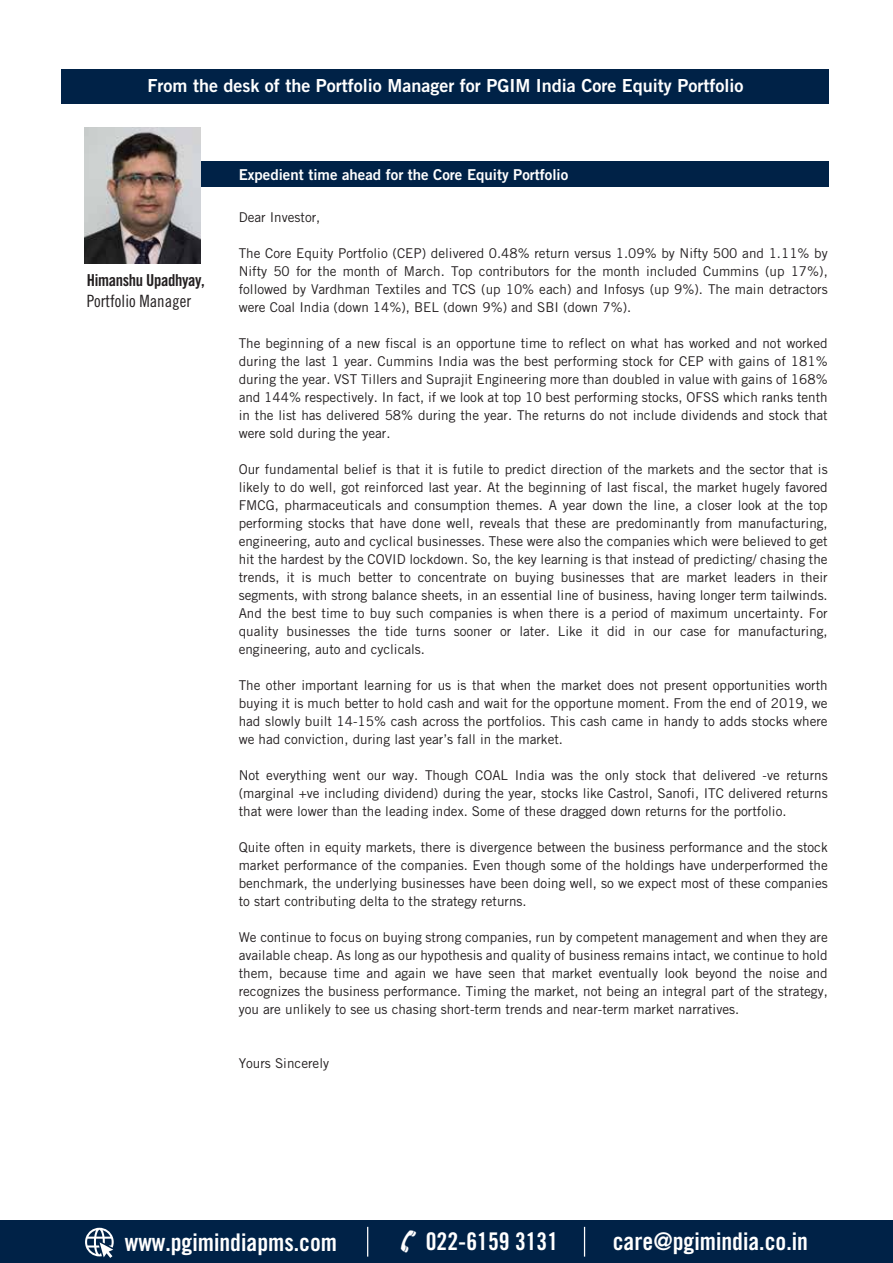
<style>
.page{position:relative;width:893px;height:1263px;background:#fff}
.page>*{position:absolute;margin:0;border:0;box-sizing:border-box;transform-origin:0 0}
.t1{font:700 condensed 24.3px "Prudential Modern";color:#fff}
.t2{font:700 18px "Prudential Modern";color:#fff}
.t3{font:condensed 16.95px "Prudential Modern";color:#231f20}
.t4{font:700 condensed 16.5px "Prudential Modern";letter-spacing:-.02em;color:#231f20}
.t5{font:700 15px "Prudential Modern";color:#fff}
.t6{font:500 13.5px/18px "Prudential Modern";color:#231f20;text-align:justify}
</style>
<div class="page">
<div style="left:0;top:1220px;width:893px;height:43px;background:#002247"></div>
<svg style="left:85px;top:1228px;width:29px;height:30px"></svg>
<svg style="left:367px;top:1227px;width:1px;height:29px"></svg>
<svg style="left:584px;top:1227px;width:1px;height:29px"></svg>
<div style="left:62px;top:69px;width:767px;height:34px;background:#002247"></div>
<div style="left:196px;top:161px;width:633px;height:26px;background:#002247"></div>
<img style="left:85px;top:128px;width:115px;height:136px">
<h2 class="t2" style="left:148px;top:74px;width:597px">From the desk of the Portfolio Manager for PGIM India Core Equity Portfolio</h2>
<p class="t4" style="left:87px;top:270px;width:120px">Himanshu Upadhyay,</p>
<p class="t3" style="left:87px;top:291px;width:106px">Portfolio Manager</p>
<p class="t5" style="left:239px;top:165px;width:331px">Expedient time ahead for the Core Equity Portfolio</p>
<p class="t6" style="left:239px;top:208px;width:83px">Dear Investor,</p>
<p class="t6" style="left:239px;top:244px;width:591px">The Core Equity Portfolio (CEP) delivered 0.48% return versus 1.09% by Nifty 500 and 1.11% by Nifty 50 for the month of March. Top contributors for the month included Cummins (up 17%), followed by Vardhman Textiles and TCS (up 10% each) and Infosys (up 9%). The main detractors were Coal India (down 14%), BEL (down 9%) and SBI (down 7%).</p>
<p class="t6" style="left:239px;top:334px;width:591px">The beginning of a new fiscal is an opportune time to reflect on what has worked and not worked during the last 1 year. Cummins India was the best performing stock for CEP with gains of 181% during the year. VST Tillers and Suprajit Engineering more than doubled in value with gains of 168% and 144% respectively. In fact, if we look at top 10 best performing stocks, OFSS which ranks tenth in the list has delivered 58% during the year. The returns do not include dividends and stock that were sold during the year.</p>
<p class="t6" style="left:239px;top:460px;width:591px">Our fundamental belief is that it is futile to predict direction of the markets and the sector that is likely to do well, got reinforced last year. At the beginning of last fiscal, the market hugely favored FMCG, pharmaceuticals and consumption themes. A year down the line, a closer look at the top performing stocks that have done well, reveals that these are predominantly from manufacturing, engineering, auto and cyclical businesses. These were also the companies which were believed to get hit the hardest by the COVID lockdown. So, the key learning is that instead of predicting/ chasing the trends, it is much better to concentrate on buying businesses that are market leaders in their segments, with strong balance sheets, in an essential line of business, having longer term tailwinds.<br>And the best time to buy such companies is when there is a period of maximum uncertainty. For quality businesses the tide turns sooner or later. Like it did in our case for manufacturing, engineering, auto and cyclicals.</p>
<p class="t6" style="left:239px;top:676px;width:591px">The other important learning for us is that when the market does not present opportunities worth buying it is much better to hold cash and wait for the opportune moment. From the end of 2019, we had slowly built 14-15% cash across the portfolios. This cash came in handy to adds stocks where we had conviction, during last year’s fall in the market.</p>
<p class="t6" style="left:239px;top:766px;width:591px">Not everything went our way. Though COAL India was the only stock that delivered -ve returns (marginal +ve including dividend) during the year, stocks like Castrol, Sanofi, ITC delivered returns that were lower than the leading index. Some of these dragged down returns for the portfolio.</p>
<p class="t6" style="left:239px;top:838px;width:591px">Quite often in equity markets, there is divergence between the business performance and the stock market performance of the companies. Even though some of the holdings have underperformed the benchmark, the underlying businesses have been doing well, so we expect most of these companies to start contributing delta to the strategy returns.</p>
<p class="t6" style="left:239px;top:928px;width:591px">We continue to focus on buying strong companies, run by competent management and when they are available cheap. As long as our hypothesis and quality of business remains intact, we continue to hold them, because time and again we have seen that market eventually look beyond the noise and recognizes the business performance. Timing the market, not being an integral part of the strategy, you are unlikely to see us chasing short-term trends and near-term market narratives.</p>
<p class="t6" style="left:239px;top:1053px;width:92px">Yours Sincerely</p>
<h1 class="t1" style="left:125px;top:1227px;width:214px">www.pgimindiapms.com</h1>
<h1 class="t1" style="left:426px;top:1227px;width:134px">022-6159 3131</h1>
<h1 class="t1" style="left:613px;top:1227px;width:197px">care@pgimindia.co.in</h1>
</div>
